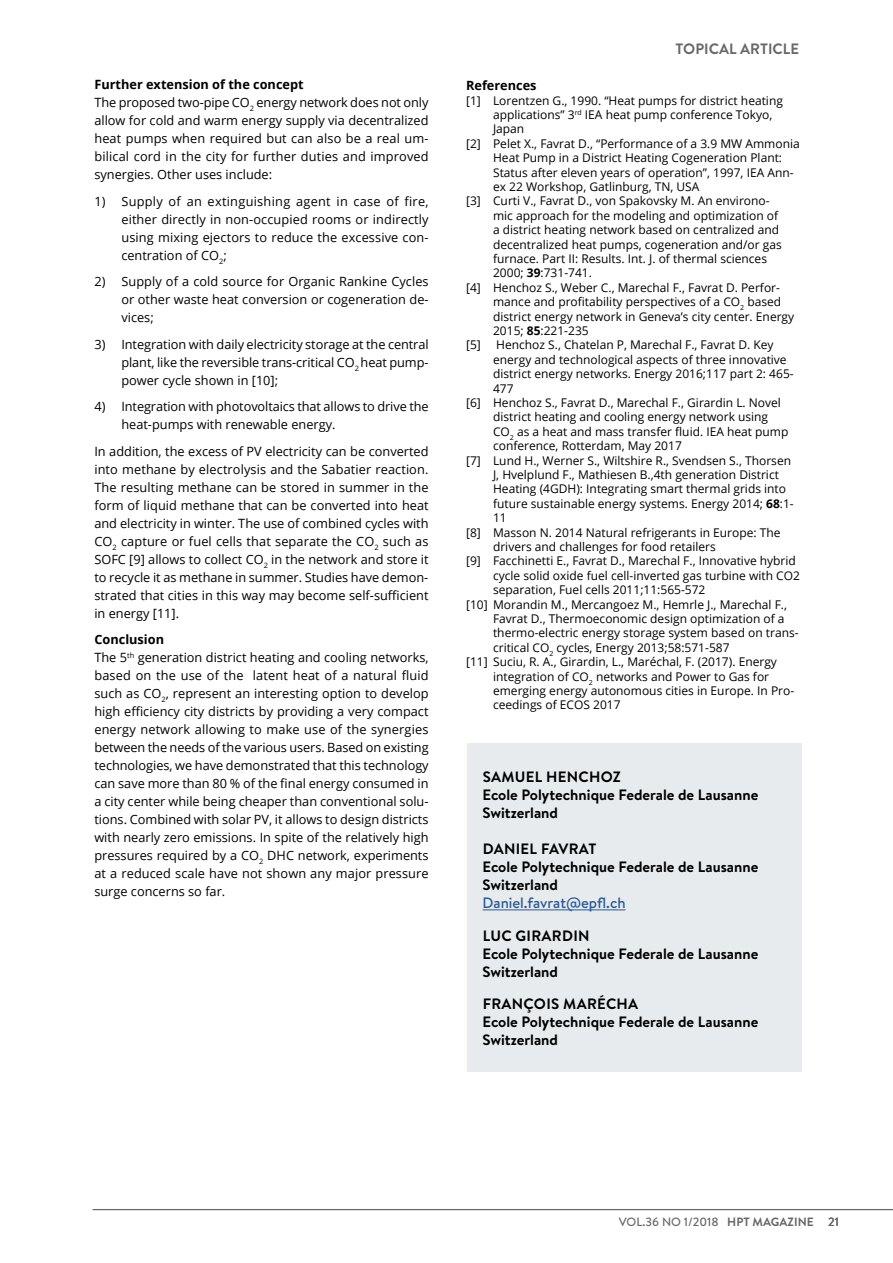
<style>
.page{position:relative;width:893px;height:1263px;background:#fff}
.page>*{position:absolute;margin:0;border:0;box-sizing:border-box;transform-origin:0 0}
.t1{font:700 15px/18px "Brandon Text";color:#000}
.t2{font:500 15px "Brandon Text";color:#275b9b}
.t3{font:700 15px "Brandon Text";color:#686868}
.t4{font:12.75px/18px "Open Sans";color:#000;text-align:justify}
.t5{font:700 12.75px "Open Sans";color:#000}
.t6{font:12px "Open Sans";color:#000}
.t7{font:500 12px "Brandon Text";color:#686868}
.s1{font-weight:700}
</style>
<div class="page">
<hr style="left:93px;top:1209px;width:800px;height:1px;background:#686868">
<div style="left:467px;top:743px;width:334px;height:329px;background:#e7ebee"></div>
<hr style="left:483px;top:909px;width:143px;height:1px;background:#275b9b">
<p class="t4" style="left:94px;top:75px;width:336px;text-align:left"><span class="s1">Further extension of the concept<br></span>The proposed two-pipe CO<sub>2</sub> energy network does not only allow for cold and warm energy supply via decentralized heat pumps when required but can also be a real um&shy;bilical cord in the city for further duties and improved synergies. Other uses include:</p>
<p class="t4" style="left:121px;top:192px;width:309px;text-indent:-27px">1) Supply of an extinguishing agent in case of fire, either directly in non-occupied rooms or indirectly using mixing ejectors to reduce the excessive con&shy;centration of CO<sub>2</sub>;</p>
<p class="t4" style="left:121px;top:272px;width:309px;text-indent:-27px">2) Supply of a cold source for Organic Rankine Cycles or other waste heat conversion or cogeneration de&shy;vices;</p>
<p class="t4" style="left:121px;top:335px;width:309px;text-indent:-27px">3) Integration with daily electricity storage at the central plant, like the reversible trans-critical CO<sub>2</sub> heat pump&shy;power cycle shown in [10];</p>
<p class="t4" style="left:121px;top:397px;width:309px;text-indent:-27px">4) Integration with photovoltaics that allows to drive the heat-pumps with renewable energy.</p>
<p class="t4" style="left:94px;top:442px;width:336px">In addition, the excess of PV electricity can be converted into methane by electrolysis and the Sabatier reaction.<br>The resulting methane can be stored in summer in the form of liquid methane that can be converted into heat and electricity in winter. The use of combined cycles with CO<sub>2</sub> capture or fuel cells that separate the CO<sub>2</sub> such as SOFC [9] allows to collect CO<sub>2</sub> in the network and store it to recycle it as methane in summer. Studies have demon&shy;strated that cities in this way may become self-sufficient in energy [11].</p>
<p class="t4" style="left:94px;top:630px;width:336px;text-align:left"><span class="s1">Conclusion<br></span>The 5<sup>th</sup> generation district heating and cooling networks, based on the use of the latent heat of a natural fluid such as CO<sub>2</sub>, represent an interesting option to develop high efficiency city districts by providing a very compact energy network allowing to make use of the synergies between the needs of the various users. Based on existing technologies, we have demonstrated that this technology can save more than 80 % of the final energy consumed in a city center while being cheaper than conventional solu&shy;tions. Combined with solar PV, it allows to design districts with nearly zero emissions. In spite of the relatively high pressures required by a CO<sub>2</sub> DHC network, experiments at a reduced scale have not shown any major pressure surge concerns so far.</p>
<p class="t3" style="left:676px;top:39px;width:125px">TOPICAL ARTICLE</p>
<p class="t5" style="left:466px;top:77px;width:72px">References</p>
<p class="t6" style="left:466px;top:92px;width:318px">[1] Lorentzen G., 1990. “Heat pumps for district heating</p>
<p class="t6" style="left:493px;top:106px;width:281px">applications” 3<sup>rd</sup> IEA heat pump conference Tokyo,</p>
<p class="t6" style="left:493px;top:121px;width:33px">Japan</p>
<p class="t6" style="left:466px;top:135px;width:335px">[2] Pelet X., Favrat D., “Performance of a 3.9 MW Ammonia</p>
<p class="t6" style="left:493px;top:150px;width:291px">Heat Pump in a District Heating Cogeneration Plant:</p>
<p class="t6" style="left:493px;top:164px;width:302px">Status after eleven years of operation”, 1997, IEA Ann-</p>
<p class="t6" style="left:493px;top:178px;width:208px">ex 22 Workshop, Gatlinburg, TN, USA</p>
<p class="t6" style="left:466px;top:193px;width:305px">[3] Curti V., Favrat D., von Spakovsky M. An environo-</p>
<p class="t6" style="left:493px;top:207px;width:287px">mic approach for the modeling and optimization of</p>
<p class="t6" style="left:493px;top:222px;width:288px">a district heating network based on centralized and</p>
<p class="t6" style="left:493px;top:236px;width:290px">decentralized heat pumps, cogeneration and/or gas</p>
<p class="t6" style="left:493px;top:250px;width:276px">furnace. Part II: Results. Int. J. of thermal sciences</p>
<p class="t6" style="left:493px;top:265px;width:100px">2000; <span class="s1">39</span>:731-741.</p>
<p class="t6" style="left:466px;top:279px;width:315px">[4] Henchoz S., Weber C., Marechal F., Favrat D. Perfor-</p>
<p class="t6" style="left:493px;top:294px;width:290px">mance and profitability perspectives of a CO<sub>2</sub> based</p>
<p class="t6" style="left:493px;top:308px;width:303px">district energy network in Geneva’s city center. Energy</p>
<p class="t6" style="left:493px;top:322px;width:97px">2015; <span class="s1">85</span>:221-235</p>
<p class="t6" style="left:466px;top:337px;width:16px">[5]</p>
<p class="t6" style="left:496px;top:337px;width:279px">Henchoz S., Chatelan P, Marechal F., Favrat D. Key</p>
<p class="t6" style="left:493px;top:351px;width:295px">energy and technological aspects of three innovative</p>
<p class="t6" style="left:493px;top:366px;width:302px">district energy networks. Energy 2016;117 part 2: 465-</p>
<p class="t6" style="left:493px;top:380px;width:22px">477</p>
<p class="t6" style="left:466px;top:394px;width:316px">[6] Henchoz S., Favrat D., Marechal F., Girardin L. Novel</p>
<p class="t6" style="left:493px;top:409px;width:277px">district heating and cooling energy network using</p>
<p class="t6" style="left:493px;top:423px;width:297px">CO<sub>2</sub> as a heat and mass transfer fluid. IEA heat pump</p>
<p class="t6" style="left:493px;top:438px;width:190px">conference, Rotterdam, May 2017</p>
<p class="t6" style="left:466px;top:452px;width:327px">[7] Lund H., Werner S., Wiltshire R., Svendsen S., Thorsen</p>
<p class="t6" style="left:493px;top:466px;width:287px">J, Hvelplund F., Mathiesen B.,4th generation District</p>
<p class="t6" style="left:493px;top:481px;width:295px">Heating (4GDH): Integrating smart thermal grids into</p>
<p class="t6" style="left:493px;top:495px;width:302px">future sustainable energy systems. Energy 2014; <span class="s1">68</span>:1-</p>
<p class="t6" style="left:493px;top:510px;width:15px">11</p>
<p class="t6" style="left:466px;top:524px;width:316px">[8] Masson N. 2014 Natural refrigerants in Europe: The</p>
<p class="t6" style="left:493px;top:538px;width:224px">drivers and challenges for food retailers</p>
<p class="t6" style="left:466px;top:553px;width:331px">[9] Facchinetti E., Favrat D., Marechal F., Innovative hybrid</p>
<p class="t6" style="left:493px;top:567px;width:308px">cycle solid oxide fuel cell-inverted gas turbine with CO2</p>
<p class="t6" style="left:493px;top:582px;width:214px">separation, Fuel cells 2011;11:565-572</p>
<p class="t6" style="left:466px;top:596px;width:322px">[10] Morandin M., Mercangoez M., Hemrle J., Marechal F.,</p>
<p class="t6" style="left:493px;top:610px;width:293px">Favrat D., Thermoeconomic design optimization of a</p>
<p class="t6" style="left:493px;top:625px;width:307px">thermo-electric energy storage system based on trans-</p>
<p class="t6" style="left:493px;top:639px;width:238px">critical CO<sub>2</sub> cycles, Energy 2013;58:571-587</p>
<p class="t6" style="left:466px;top:654px;width:312px">[11] Suciu, R. A., Girardin, L., Maréchal, F. (2017). Energy</p>
<p class="t6" style="left:493px;top:668px;width:278px">integration of CO<sub>2</sub> networks and Power to Gas for</p>
<p class="t6" style="left:493px;top:682px;width:303px">emerging energy autonomous cities in Europe. In Pro-</p>
<p class="t6" style="left:493px;top:697px;width:129px">ceedings of ECOS 2017</p>
<p class="t1" style="left:483px;top:768px;width:277px">SAMUEL HENCHOZ<br>Ecole Polytechnique Federale de Lausanne<br>Switzerland</p>
<p class="t1" style="left:483px;top:840px;width:277px">DANIEL FAVRAT<br>Ecole Polytechnique Federale de Lausanne<br>Switzerland</p>
<p class="t2" style="left:483px;top:893px;width:144px">Daniel.favrat@epfl.ch</p>
<p class="t1" style="left:483px;top:926px;width:277px">LUC GIRARDIN<br>Ecole Polytechnique Federale de Lausanne<br>Switzerland</p>
<p class="t1" style="left:483px;top:995px;width:277px">FRANÇOIS MARÉCHA<br>Ecole Polytechnique Federale de Lausanne<br>Switzerland</p>
<p class="t7" style="left:619px;top:1213px;width:222px">VOL.36 NO 1/2018 <span class="s1">HPT MAGAZINE</span> 21</p>
</div>
